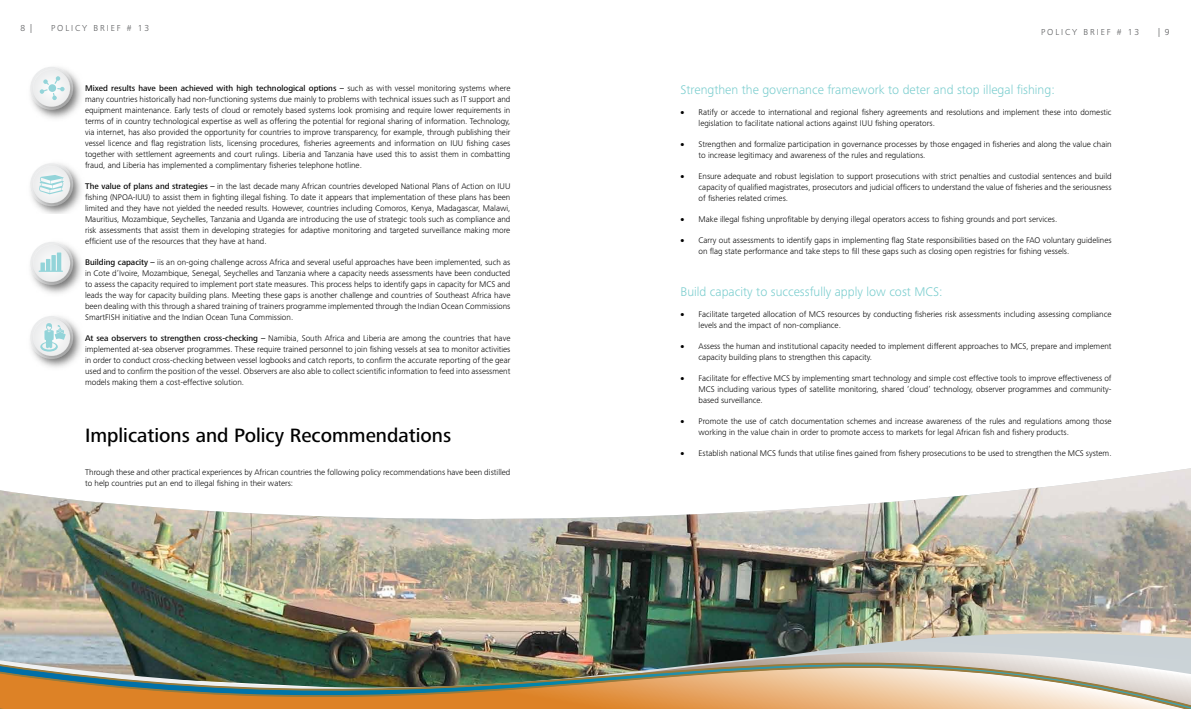
<style>
.page{position:relative;width:1191px;height:709px;background:#fff}
.page>*{position:absolute;margin:0;border:0;box-sizing:border-box;transform-origin:0 0}
.t1{font:500 20px "Frutiger Next Pro";color:#000}
.t2{font:300 13px "Frutiger Next Pro";color:#7acdce}
.t3{font:300 9px "Frutiger Next Pro";letter-spacing:.21em;color:#58595b}
.t4{font:300 8.5px/11px "Frutiger Next Pro";color:#000}
.s1{font-weight:500}
</style>
<div class="page">
<img style="left:0;top:468px;width:1191px;height:165px">
<img style="left:0;top:633px;width:1191px;height:14px">
<svg style="left:0;top:648px;width:1191px;height:2px;background:#718078"></svg>
<img style="left:0;top:651px;width:1191px;height:58px">
<img style="left:37px;top:74px;width:45px;height:45px">
<svg style="left:30px;top:67px;width:43px;height:43px"></svg>
<img style="left:37px;top:170px;width:45px;height:43px">
<svg style="left:30px;top:163px;width:43px;height:43px"></svg>
<img style="left:37px;top:323px;width:45px;height:45px">
<svg style="left:30px;top:316px;width:43px;height:43px"></svg>
<img style="left:37px;top:249px;width:45px;height:45px">
<svg style="left:30px;top:242px;width:43px;height:43px"></svg>
<p class="t3" style="left:21px;top:22px;width:13px">8 |</p>
<p class="t3" style="left:51px;top:22px;width:100px">POLICY BRIEF # 13</p>
<p class="t4" style="left:85px;top:82px;width:427px;text-align:justify"><span class="s1">Mixed results have been achieved with high technological options –</span> such as with vessel monitoring systems where many countries historically had non-functioning systems due mainly to problems with technical issues such as IT support and equipment maintenance. Early tests of cloud or remotely based systems look promising and require lower requirements in terms of in country technological expertise as well as offering the potential for regional sharing of information. Technology, via internet, has also provided the opportunity for countries to improve transparency, for example, through publishing their vessel licence and flag registration lists, licensing procedures, fisheries agreements and information on IUU fishing cases together with settlement agreements and court rulings. Liberia and Tanzania have used this to assist them in combatting fraud, and Liberia has implemented a complimentary fisheries telephone hotline.</p>
<p class="t4" style="left:85px;top:180px;width:427px;text-align:justify"><span class="s1">The value of plans and strategies –</span> in the last decade many African countries developed National Plans of Action on IUU fishing (NPOA-IUU) to assist them in fighting illegal fishing. To date it appears that implementation of these plans has been limited and they have not yielded the needed results. However, countries including Comoros, Kenya, Madagascar, Malawi, Mauritius, Mozambique, Seychelles, Tanzania and Uganda are introducing the use of strategic tools such as compliance and risk assessments that assist them in developing strategies for adaptive monitoring and targeted surveillance making more efficient use of the resources that they have at hand.</p>
<p class="t4" style="left:85px;top:256px;width:427px;text-align:justify"><span class="s1">Building capacity –</span> iis an on-going challenge across Africa and several useful approaches have been implemented, such as in Cote d’Ivoire, Mozambique, Senegal, Seychelles and Tanzania where a capacity needs assessments have been conducted to assess the capacity required to implement port state measures. This process helps to identify gaps in capacity for MCS and leads the way for capacity building plans. Meeting these gaps is another challenge and countries of Southeast Africa have been dealing with this through a shared training of trainers programme implemented through the Indian Ocean Commissions SmartFISH initiative and the Indian Ocean Tuna Commission.</p>
<p class="t4" style="left:85px;top:332px;width:427px;text-align:justify"><span class="s1">At sea observers to strengthen cross-checking –</span> Namibia, South Africa and Liberia are among the countries that have implemented at-sea observer programmes. These require trained personnel to join fishing vessels at sea to monitor activities in order to conduct cross-checking between vessel logbooks and catch reports, to confirm the accurate reporting of the gear used and to confirm the position of the vessel. Observers are also able to collect scientific information to feed into assessment models making them a cost-effective solution.</p>
<h1 class="t1" style="left:85px;top:424px;width:368px">Implications and Policy Recommendations</h1>
<p class="t4" style="left:85px;top:466px;width:427px">Through these and other practical experiences by African countries the following policy recommendations have been distilled to help countries put an end to illegal fishing in their waters:</p>
<p class="t3" style="left:1041px;top:27px;width:100px">POLICY BRIEF # 13</p>
<h2 class="t2" style="left:680px;top:82px;width:376px">Strengthen the governance framework to deter and stop illegal fishing:</h2>
<p class="t4" style="left:698px;top:106px;width:414px;text-indent:-18px">• Ratify or accede to international and regional fishery agreements and resolutions and implement these into domestic legislation to facilitate national actions against IUU fishing operators.</p>
<p class="t4" style="left:698px;top:138px;width:414px;text-indent:-18px">• Strengthen and formalize participation in governance processes by those engaged in fisheries and along the value chain to increase legitimacy and awareness of the rules and regulations.</p>
<p class="t4" style="left:698px;top:170px;width:414px;text-align:justify;text-indent:-18px">• Ensure adequate and robust legislation to support prosecutions with strict penalties and custodial sentences and build capacity of qualified magistrates, prosecutors and judicial officers to understand the value of fisheries and the seriousness of fisheries related crimes.</p>
<p class="t4" style="left:680px;top:213px;width:378px">• Make illegal fishing unprofitable by denying illegal operators access to fishing grounds and port services.</p>
<p class="t4" style="left:698px;top:234px;width:414px;text-indent:-18px">• Carry out assessments to identify gaps in implementing flag State responsibilities based on the FAO voluntary guidelines on flag state performance and take steps to fill these gaps such as closing open registries for fishing vessels.</p>
<h2 class="t2" style="left:680px;top:284px;width:263px">Build capacity to successfully apply low cost MCS:</h2>
<p class="t4" style="left:698px;top:308px;width:414px;text-indent:-18px">• Facilitate targeted allocation of MCS resources by conducting fisheries risk assessments including assessing compliance levels and the impact of non-compliance.</p>
<p class="t4" style="left:698px;top:340px;width:414px;text-indent:-18px">• Assess the human and institutional capacity needed to implement different approaches to MCS, prepare and implement capacity building plans to strengthen this capacity.</p>
<p class="t4" style="left:698px;top:372px;width:414px;text-align:justify;text-indent:-18px">• Facilitate for effective MCS by implementing smart technology and simple cost effective tools to improve effectiveness of MCS including various types of satellite monitoring, shared ‘cloud’ technology, observer programmes and community&shy;based surveillance.</p>
<p class="t4" style="left:698px;top:415px;width:414px;text-indent:-18px">• Promote the use of catch documentation schemes and increase awareness of the rules and regulations among those working in the value chain in order to promote access to markets for legal African fish and fishery products.</p>
<p class="t4" style="left:680px;top:447px;width:432px">• Establish national MCS funds that utilise fines gained from fishery prosecutions to be used to strengthen the MCS system.</p>
<p class="t3" style="left:1158px;top:27px;width:13px">| 9</p>
</div>
